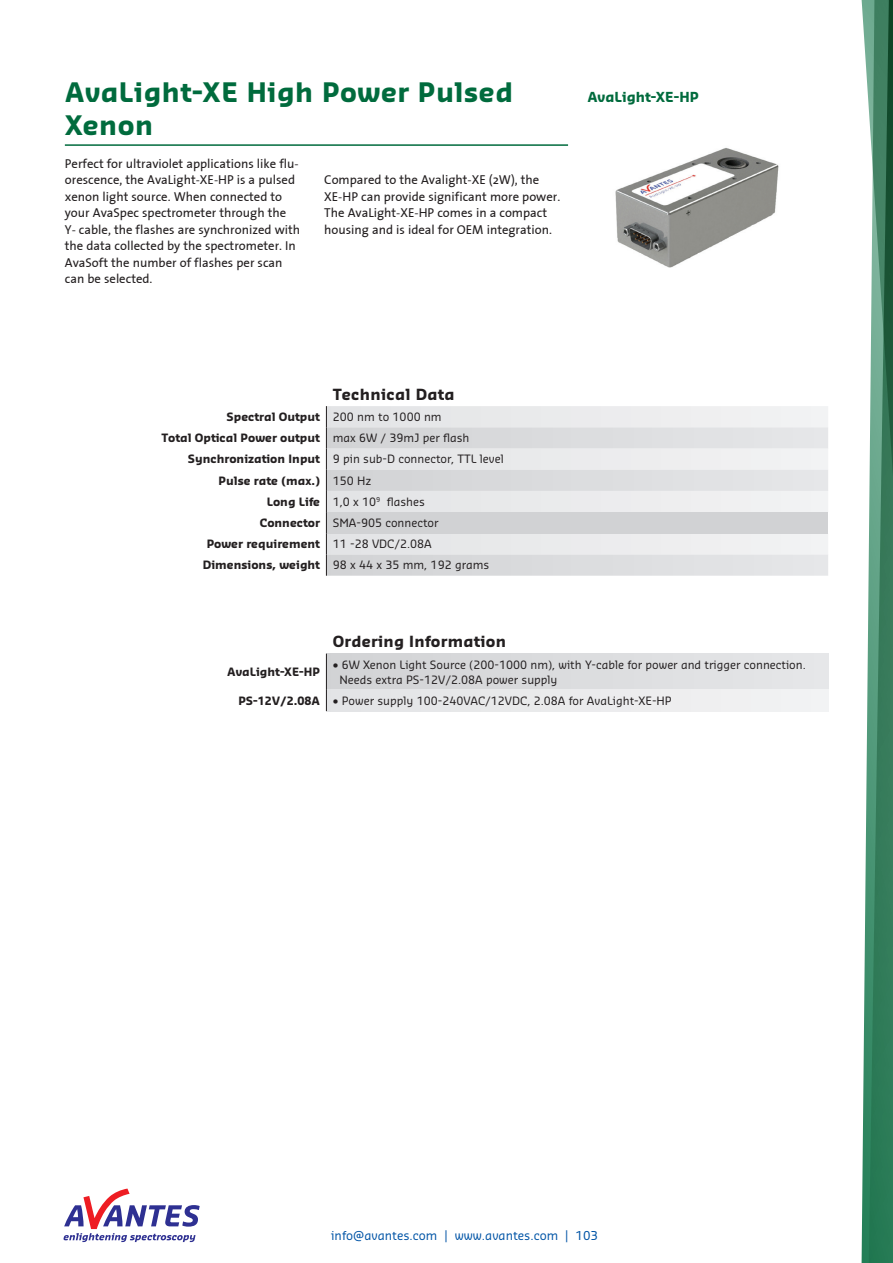
<style>
.page{position:relative;width:893px;height:1263px;background:#fff}
.page>*{position:absolute;margin:0;border:0;box-sizing:border-box;transform-origin:0 0}
.t1{font:700 26.25px/33px "Sansa";letter-spacing:.02em;color:#006b3d}
.t2{font:700 15px "Sansa";letter-spacing:.02em;color:#231f20}
.t3{font:700 13.5px "Sansa";color:#006b3d}
.t4{font:12.75px/16.5px "The Sans Plain";color:#231f20}
.t5{font:12px "Sansa";color:#0154a6}
.t6{font:11.25px/15px "Sansa";color:#231f20}
.t7{font:700 11.25px "Sansa";color:#231f20}
.s1{font-weight:400}
.s2{font-weight:700}
</style>
<div class="page">
<svg style="left:861px;top:0;width:32px;height:1263px"></svg>
<svg style="left:64px;top:1188px;width:136px;height:54px"></svg>
<div style="left:327px;top:406px;width:501px;height:21px;background:#ebebed"></div>
<svg style="left:327px;top:427px;width:501px;height:149px;background:#e3e3e5"></svg>
<div style="left:326px;top:512px;width:502px;height:21px;background:#d1d2d4"></div>
<svg style="left:326px;top:406px;width:1px;height:170px"></svg>
<div style="left:326px;top:654px;width:502px;height:36px;background:#dcdddf"></div>
<div style="left:326px;top:690px;width:502px;height:21px;background:#ebebed"></div>
<hr style="left:326px;top:654px;width:1px;height:36px;background:#231f20">
<svg style="left:326px;top:690px;width:1px;height:21px"></svg>
<hr style="left:65px;top:144px;width:503px;height:2px;background:#006b3d">
<img style="left:615px;top:148px;width:164px;height:120px">
<h1 class="t1" style="left:65px;top:74px;width:450px">AvaLight-XE High Power Pulsed<br>Xenon</h1>
<p class="t3" style="left:587px;top:88px;width:113px">AvaLight-XE-HP</p>
<p class="t4" style="left:65px;top:155px;width:237px">Perfect for ultraviolet applications like flu&shy;orescence, the AvaLight-XE-HP is a pulsed xenon light source. When connected to your AvaSpec spectrometer through the Y- cable, the flashes are synchronized with the data collected by the spectrometer. In AvaSoft the number of flashes per scan can be selected.</p>
<p class="t4" style="left:324px;top:171px;width:238px">Compared to the Avalight-XE (2W), the XE-HP can provide significant more power.<br>The AvaLight-XE-HP comes in a compact housing and is ideal for OEM integration.</p>
<p class="t2" style="left:333px;top:384px;width:123px">Technical Data</p>
<p class="t7" style="left:227px;top:409px;width:217px">Spectral Output <span class="s1">200 nm to 1000 nm</span></p>
<p class="t7" style="left:161px;top:431px;width:309px">Total Optical Power output <span class="s1">max 6W / 39mJ per flash</span></p>
<p class="t6" style="left:188px;top:451px;width:317px"><span class="s2">Synchronization Input</span> 9 pin sub-D connector, TTL level</p>
<p class="t7" style="left:219px;top:473px;width:154px">Pulse rate (max.) <span class="s1">150 Hz</span></p>
<p class="t6" style="left:267px;top:494px;width:160px"><span class="s2">Long Life</span> 1,0 x 10<sup>9</sup> flashes</p>
<p class="t6" style="left:260px;top:515px;width:180px"><span class="s2">Connector</span> SMA-905 connector</p>
<p class="t7" style="left:207px;top:537px;width:227px">Power requirement <span class="s1">11 -28 VDC/2.08A</span></p>
<p class="t6" style="left:203px;top:557px;width:288px"><span class="s2">Dimensions, weight</span> 98 x 44 x 35 mm, 192 grams</p>
<p class="t2" style="left:333px;top:632px;width:175px">Ordering Information</p>
<p class="t7" style="left:227px;top:664px;width:94px">AvaLight-XE-HP</p>
<p class="t6" style="left:339px;top:656px;width:468px;text-indent:-7px">• 6W Xenon Light Source (200-1000 nm), with Y-cable for power and trigger connection.<br>Needs extra PS-12V/2.08A power supply</p>
<p class="t6" style="left:238px;top:692px;width:435px"><span class="s2">PS-12V/2.08A</span> • Power supply 100-240VAC/12VDC, 2.08A for AvaLight-XE-HP</p>
<p class="t5" style="left:331px;top:1227px;width:268px">info@avantes.com | www.avantes.com | 103</p>
</div>
